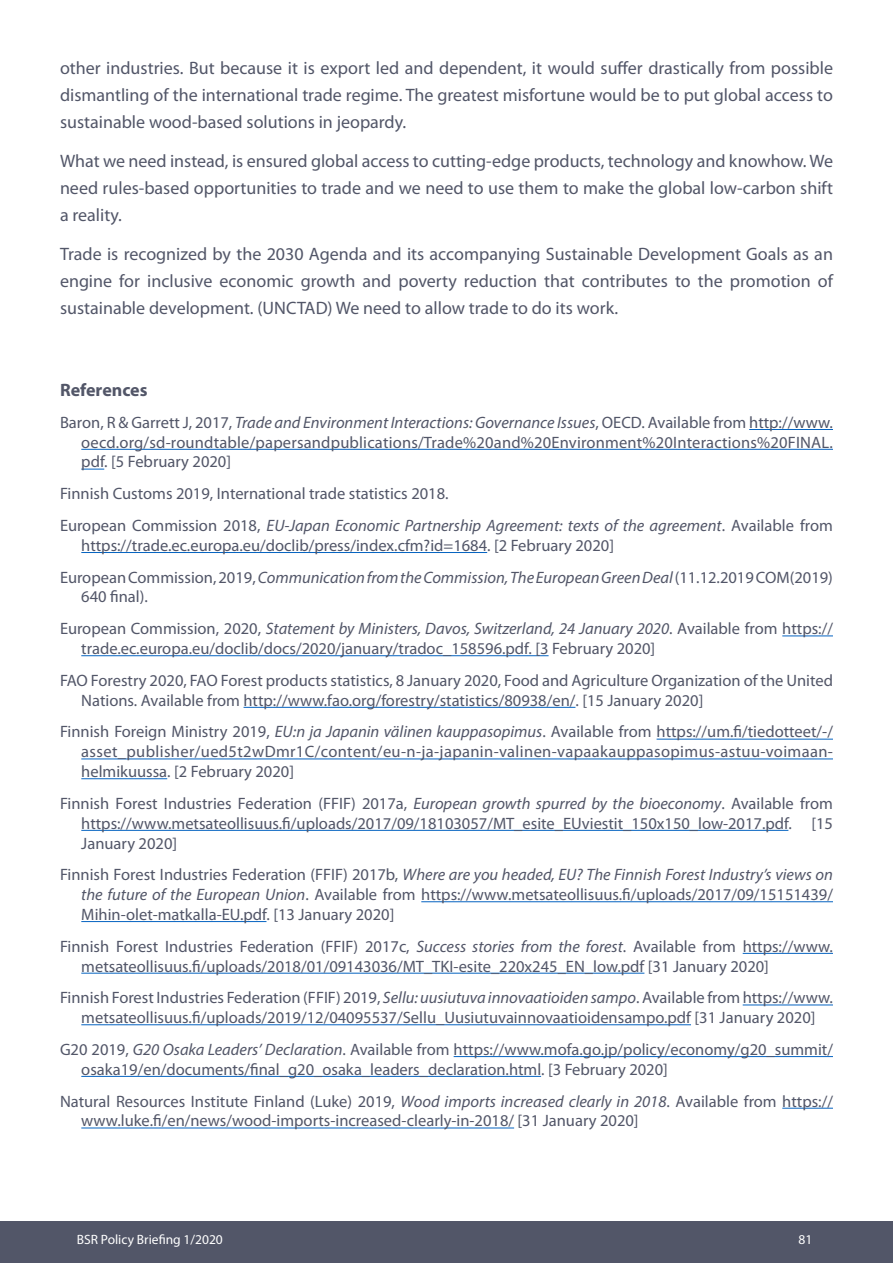
<style>
.page{position:relative;width:893px;height:1263px;background:#fff}
.page>*{position:absolute;margin:0;border:0;box-sizing:border-box;transform-origin:0 0}
.t1{font:18px/27px "Myriad Pro";color:#525668;text-align:justify}
.t2{font:700 18px "Myriad Pro";color:#525668}
.t3{font:16.5px/19.8px "Myriad Pro";color:#525668}
.t4{font:13.5px "Myriad Pro";color:#fff}
.s1{font-style:italic}
</style>
<div class="page">
<div style="left:0;top:1221px;width:893px;height:42px;background:#525668"></div>
<hr style="left:749px;top:429px;width:84px;height:1px;background:#0563c1">
<hr style="left:81px;top:449px;width:752px;height:1px;background:#0563c1">
<svg style="left:81px;top:469px;width:23px;height:1px"></svg>
<hr style="left:81px;top:552px;width:406px;height:1px;background:#0563c1">
<hr style="left:782px;top:635px;width:51px;height:1px;background:#0563c1">
<hr style="left:81px;top:655px;width:468px;height:1px;background:#0563c1">
<hr style="left:244px;top:707px;width:331px;height:1px;background:#0563c1">
<hr style="left:657px;top:739px;width:176px;height:1px;background:#0563c1">
<hr style="left:81px;top:758px;width:752px;height:1px;background:#0563c1">
<hr style="left:81px;top:778px;width:86px;height:1px;background:#0563c1">
<hr style="left:81px;top:830px;width:707px;height:1px;background:#0563c1">
<hr style="left:421px;top:901px;width:412px;height:1px;background:#0563c1">
<hr style="left:81px;top:921px;width:185px;height:1px;background:#0563c1">
<hr style="left:743px;top:953px;width:90px;height:1px;background:#0563c1">
<hr style="left:81px;top:973px;width:563px;height:1px;background:#0563c1">
<hr style="left:743px;top:1004px;width:90px;height:1px;background:#0563c1">
<hr style="left:81px;top:1024px;width:610px;height:1px;background:#0563c1">
<hr style="left:454px;top:1056px;width:379px;height:1px;background:#0563c1">
<hr style="left:81px;top:1076px;width:460px;height:1px;background:#0563c1">
<hr style="left:782px;top:1108px;width:51px;height:1px;background:#0563c1">
<hr style="left:81px;top:1127px;width:433px;height:1px;background:#0563c1">
<p class="t1" style="left:60px;top:54px;width:774px">other industries. But because it is export led and dependent, it would suffer drastically from possible dismantling of the international trade regime. The greatest misfortune would be to put global access to sustainable wood-based solutions in jeopardy.</p>
<p class="t1" style="left:60px;top:147px;width:774px">What we need instead, is ensured global access to cutting-edge products, technology and knowhow. We need rules-based opportunities to trade and we need to use them to make the global low-carbon shift a reality.</p>
<p class="t1" style="left:60px;top:240px;width:774px">Trade is recognized by the 2030 Agenda and its accompanying Sustainable Development Goals as an engine for inclusive economic growth and poverty reduction that contributes to the promotion of sustainable development. (UNCTAD) We need to allow trade to do its work.</p>
<p class="t2" style="left:60px;top:378px;width:89px">References</p>
<p class="t3" style="left:81px;top:413px;width:753px;text-align:justify;text-indent:-21px">Baron, R &amp; Garrett J, 2017, <span class="s1">Trade and Environment Interactions: Governance Issues</span>, OECD. Available from http://www. oecd.org/sd-roundtable/papersandpublications/Trade%20and%20Environment%20Interactions%20FINAL. pdf. [5 February 2020]</p>
<p class="t3" style="left:60px;top:484px;width:390px">Finnish Customs 2019, International trade statistics 2018.</p>
<p class="t3" style="left:81px;top:516px;width:753px;text-indent:-21px">European Commission 2018, <span class="s1">EU-Japan Economic Partnership Agreement: texts of the agreement</span>. Available from https://trade.ec.europa.eu/doclib/press/index.cfm?id=1684. [2 February 2020]</p>
<p class="t3" style="left:81px;top:567px;width:753px;text-indent:-21px">European Commission, 2019, <span class="s1">Communication from the Commission, The European Green Deal</span> (11.12.2019 COM(2019)<br>640 final).</p>
<p class="t3" style="left:81px;top:619px;width:753px;text-indent:-21px">European Commission, 2020, <span class="s1">Statement by Ministers, Davos, Switzerland, 24 January 2020</span>. Available from https:// trade.ec.europa.eu/doclib/docs/2020/january/tradoc_158596.pdf. [3 February 2020]</p>
<p class="t3" style="left:81px;top:671px;width:753px;text-indent:-21px">FAO Forestry 2020, FAO Forest products statistics, 8 January 2020, Food and Agriculture Organization of the United<br>Nations. Available from http://www.fao.org/forestry/statistics/80938/en/. [15 January 2020]</p>
<p class="t3" style="left:81px;top:722px;width:753px;text-align:justify;text-indent:-21px">Finnish Foreign Ministry 2019, <span class="s1">EU:n ja Japanin välinen kauppasopimus</span>. Available from https://um.fi/tiedotteet/-/ asset_publisher/ued5t2wDmr1C/content/eu-n-ja-japanin-valinen-vapaakauppasopimus-astuu-voimaan&shy;helmikuussa. [2 February 2020]</p>
<p class="t3" style="left:81px;top:794px;width:753px;text-align:justify;text-indent:-21px">Finnish Forest Industries Federation (FFIF) 2017a, <span class="s1">European growth spurred by the bioeconomy</span>. Available from https://www.metsateollisuus.fi/uploads/2017/09/18103057/MT_esite_EUviestit_150x150_low-2017.pdf. [15<br>January 2020]</p>
<p class="t3" style="left:81px;top:865px;width:753px;text-align:justify;text-indent:-21px">Finnish Forest Industries Federation (FFIF) 2017b, <span class="s1">Where are you headed, EU? The Finnish Forest Industry’s views on the future of the European Union</span>. Available from https://www.metsateollisuus.fi/uploads/2017/09/15151439/ Mihin-olet-matkalla-EU.pdf. [13 January 2020]</p>
<p class="t3" style="left:81px;top:936px;width:753px;text-indent:-21px">Finnish Forest Industries Federation (FFIF) 2017c, <span class="s1">Success stories from the forest</span>. Available from https://www. metsateollisuus.fi/uploads/2018/01/09143036/MT_TKI-esite_220x245_EN_low.pdf [31 January 2020]</p>
<p class="t3" style="left:60px;top:988px;width:774px;text-align:center">Finnish Forest Industries Federation (FFIF) 2019, <span class="s1">Sellu: uusiutuva innovaatioiden sampo</span>. Available from https://www. metsateollisuus.fi/uploads/2019/12/04095537/Sellu_Uusiutuvainnovaatioidensampo.pdf [31 January 2020]</p>
<p class="t3" style="left:81px;top:1040px;width:753px;text-indent:-21px">G20 2019, <span class="s1">G20 Osaka Leaders’ Declaration</span>. Available from https://www.mofa.go.jp/policy/economy/g20_summit/ osaka19/en/documents/final_g20_osaka_leaders_declaration.html. [3 February 2020]</p>
<p class="t3" style="left:81px;top:1091px;width:753px;text-indent:-21px">Natural Resources Institute Finland (Luke) 2019, <span class="s1">Wood imports increased clearly in 2018</span>. Available from https:// www.luke.fi/en/news/wood-imports-increased-clearly-in-2018/ [31 January 2020]</p>
<p class="t4" style="left:77px;top:1232px;width:148px">BSR Policy Briefing 1/2020</p>
<p class="t4" style="left:798px;top:1232px;width:15px">81</p>
</div>
